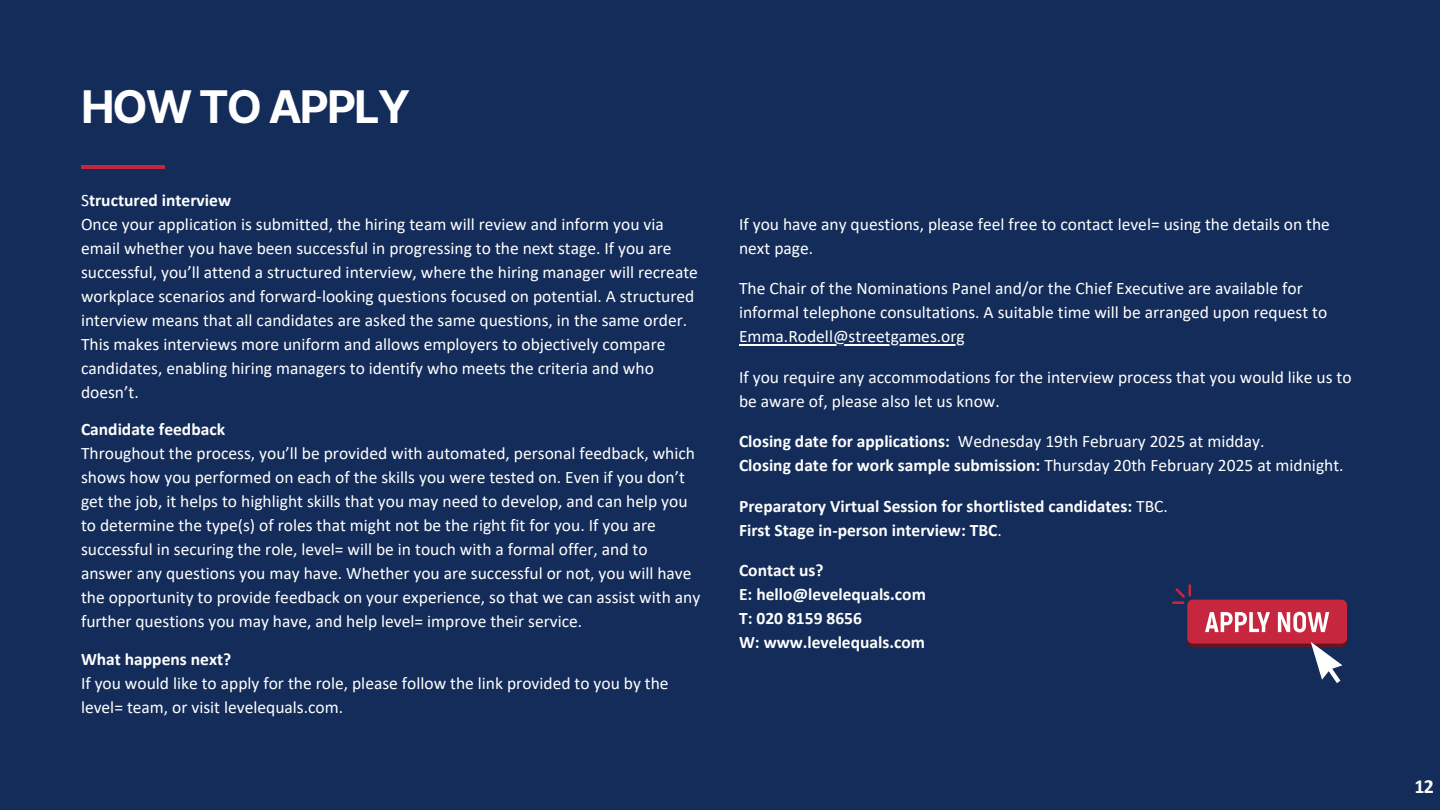
<style>
.page{position:relative;width:1440px;height:810px;background:#142c5a}
.page>*{position:absolute;margin:0;border:0;box-sizing:border-box;transform-origin:0 0}
.t1{font:700 45px "Inter";letter-spacing:-.045em;color:#fff}
.t2{font:700 20px "Calibri";color:#fff}
.t3{font:17.5px/24px "Calibri";color:#fff}
.t4{font:700 17.5px/24px "Calibri";color:#fff}
.s1{font-weight:400}
.s2{font-weight:700}
</style>
<div class="page">
<hr style="left:81px;top:165px;width:84px;height:4px;background:#c7273e">
<hr style="left:739px;top:344px;width:226px;height:1px;background:#fff">
<div style="left:1187px;top:603px;width:160px;height:44px;background:#661420;border-radius:6px"></div>
<div style="left:1187px;top:600px;width:160px;height:44px;background:#c7273e;border-radius:6px"></div>
<svg style="left:1205px;top:612px;width:65px;height:20px"></svg>
<svg style="left:1278px;top:612px;width:51px;height:20px"></svg>
<svg style="left:1311px;top:642px;width:31px;height:41px"></svg>
<svg style="left:1172px;top:584px;width:19px;height:20px"></svg>
<h1 class="t1" style="left:81px;top:80px;width:331px">HOW TO APPLY</h1>
<p class="t4" style="left:81px;top:189px;width:152px"><span class="s1">S</span>tructured interview</p>
<p class="t3" style="left:81px;top:213px;width:618px">Once your application is submitted, the hiring team will review and inform you via email whether you have been successful in progressing to the next stage. If you are successful, you’ll attend a structured interview, where the hiring manager will recreate workplace scenarios and forward-looking questions focused on potential. A structured interview means that all candidates are asked the same questions, in the same order.<br>This makes interviews more uniform and allows employers to objectively compare candidates, enabling hiring managers to identify who meets the criteria and who doesn’t.</p>
<p class="t4" style="left:81px;top:419px;width:146px">Candidate feedback</p>
<p class="t3" style="left:81px;top:443px;width:621px">Throughout the process, you’ll be provided with automated, personal feedback, which shows how you performed on each of the skills you were tested on. Even if you don’t get the job, it helps to highlight skills that you may need to develop, and can help you to determine the type(s) of roles that might not be the right fit for you. If you are successful in securing the role, level= will be in touch with a formal offer, and to answer any questions you may have. Whether you are successful or not, you will have the opportunity to provide feedback on your experience, so that we can assist with any further questions you may have, and help level= improve their service.</p>
<p class="t4" style="left:81px;top:648px;width:152px">What happens next?</p>
<p class="t3" style="left:81px;top:672px;width:589px">If you would like to apply for the role, please follow the link provided to you by the level= team, or visit levelequals.com.</p>
<p class="t3" style="left:739px;top:213px;width:592px">If you have any questions, please feel free to contact level= using the details on the next page.</p>
<p class="t3" style="left:739px;top:278px;width:590px">The Chair of the Nominations Panel and/or the Chief Executive are available for informal telephone consultations. A suitable time will be arranged upon request to</p>
<p class="t3" style="left:739px;top:326px;width:227px">Emma.Rodell@streetgames.org</p>
<p class="t3" style="left:739px;top:366px;width:614px">If you require any accommodations for the interview process that you would like us to be aware of, please also let us know.</p>
<p class="t4" style="left:739px;top:431px;width:212px">Closing date for applications:</p>
<p class="t3" style="left:739px;top:431px;width:606px;text-indent:219px">Wednesday 19th February 2025 at midday.<br><span class="s2">Closing date for work sample submission:</span> Thursday 20th February 2025 at midnight.</p>
<p class="t4" style="left:739px;top:495px;width:430px">Preparatory Virtual Session for shortlisted candidates: <span class="s1">TBC.</span></p>
<p class="t4" style="left:739px;top:519px;width:264px">First Stage in-person interview: TBC<span class="s1">.</span></p>
<h2 class="t4" style="left:739px;top:560px;width:86px">Contact us?</h2>
<p class="t4" style="left:739px;top:584px;width:188px">E: hello@levelequals.com<br>T: 020 8159 8656<br>W: www.levelequals.com</p>
<p class="t2" style="left:1415px;top:778px;width:21px">12</p>
</div>
